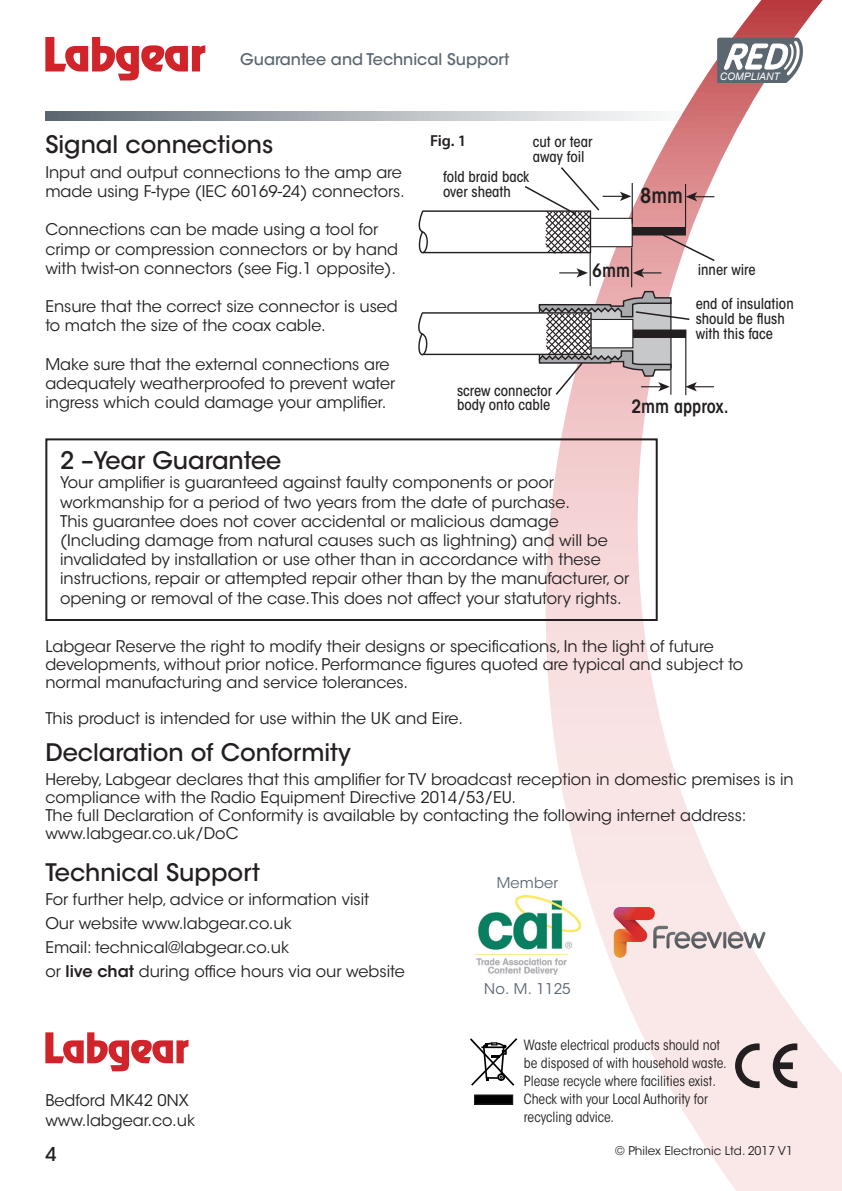
<style>
.page{position:relative;width:842px;height:1191px;background:#fff}
.page>*{position:absolute;margin:0;border:0;box-sizing:border-box;transform-origin:0 0}
.t1{font:500 24px "ITC Avant Garde Std";color:#231f20}
.t2{font:600 condensed 20.6px "ITC Avant Garde Std";color:#231f20}
.t3{font:500 19px "ITC Avant Garde Std";color:#231f20}
.t4{font:600 condensed 18.2px "ITC Avant Garde Std";color:#231f20}
.t5{font:16px/19.2px "ITC Avant Garde Std";color:#231f20}
.t6{font:500 16px "ITC Avant Garde Std";color:#5b6670}
.t7{font:600 16px "Myriad Pro";color:#231f20}
.t8{font:500 condensed 14.8px/14.8px "ITC Avant Garde Std";color:#231f20}
.t9{font:14.6px "ITC Avant Garde Std";letter-spacing:.01em;color:#5b6670}
.t10{font:condensed 14px/18px "ITC Avant Garde Std";color:#231f20}
.t11{font:12px "ITC Avant Garde Std";color:#231f20}
.t12{font:italic 10.4px "Arial";color:#fff}
.s1{font-weight:600}
</style>
<div class="page">
<svg style="left:546px;top:183px;width:296px;height:1008px"></svg>
<svg style="left:638px;top:0;width:204px;height:1072px"></svg>
<div style="left:45px;top:438px;width:613px;height:183px;border:2px solid #231f20"></div>
<svg style="left:470px;top:1038px;width:47px;height:48px"></svg>
<div style="left:475px;top:1095px;width:38px;height:9px;background:#000001"></div>
<div style="left:475px;top:1095px;width:38px;height:9px;border:1px solid #231f20"></div>
<svg style="left:735px;top:1043px;width:25px;height:45px"></svg>
<svg style="left:773px;top:1043px;width:24px;height:45px"></svg>
<svg style="left:45px;top:111px;width:797px;height:10px"></svg>
<svg style="left:717px;top:38px;width:86px;height:45px"></svg>
<img style="left:475px;top:895px;width:105px;height:79px">
<svg style="left:723px;top:931px;width:3px;height:17px"></svg>
<svg style="left:728px;top:931px;width:37px;height:17px"></svg>
<svg style="left:614px;top:907px;width:108px;height:50px;background:#e1b4b1"></svg>
<svg style="left:45px;top:1032px;width:143px;height:39px"></svg>
<svg style="left:45px;top:37px;width:160px;height:43px"></svg>
<div style="left:609px;top:228px;width:76px;height:7px;background:#231f20"></div>
<div style="left:609px;top:227px;width:77px;height:8px;border:1px solid #231f20"></div>
<div style="left:572px;top:218px;width:61px;height:29px;border:1px solid #231f20"></div>
<div style="left:422px;top:210px;width:169px;height:43px;background:#fff;border:1px solid #231f20"></div>
<svg style="left:418px;top:210px;width:14px;height:44px"></svg>
<hr style="left:590px;top:252px;width:1px;height:34px;background:#231f20">
<hr style="left:631px;top:248px;width:1px;height:39px;background:#231f20">
<hr style="left:632px;top:183px;width:1px;height:41px;background:#231f20">
<hr style="left:685px;top:184px;width:1px;height:44px;background:#231f20">
<svg style="left:686px;top:192px;width:28px;height:9px"></svg>
<svg style="left:633px;top:268px;width:28px;height:9px"></svg>
<svg style="left:559px;top:268px;width:29px;height:9px"></svg>
<div style="left:421px;top:312px;width:171px;height:43px;background:#fff;border:1px solid #231f20"></div>
<svg style="left:418px;top:312px;width:13px;height:44px"></svg>
<svg style="left:523px;top:167px;width:108px;height:88px"></svg>
<svg style="left:661px;top:233px;width:55px;height:29px"></svg>
<svg style="left:537px;top:290px;width:177px;height:106px"></svg>
<p class="t6" style="left:240px;top:49px;width:271px">Guarantee and Technical Support</p>
<p class="t12" style="left:720px;top:70px;width:62px">COMPLIANT</p>
<h1 class="t1" style="left:45px;top:129px;width:229px">Signal connections</h1>
<p class="t5" style="left:45px;top:162px;width:361px">Input and output connections to the amp are made using F-type (IEC 60169-24) connectors.</p>
<p class="t5" style="left:45px;top:220px;width:354px">Connections can be made using a tool for crimp or compression connectors or by hand with twist-on connectors (see Fig.1 opposite).</p>
<p class="t5" style="left:45px;top:297px;width:354px">Ensure that the correct size connector is used to match the size of the coax cable.</p>
<p class="t5" style="left:45px;top:354px;width:351px">Make sure that the external connections are adequately weatherproofed to prevent water ingress which could damage your amplifier.</p>
<p class="t7" style="left:430px;top:130px;width:38px">Fig. 1</p>
<p class="t8" style="left:533px;top:135px;width:61px">cut or tear away foil</p>
<p class="t8" style="left:443px;top:169px;width:88px">fold braid back over sheath</p>
<p class="t2" style="left:640px;top:183px;width:44px">8mm</p>
<p class="t4" style="left:592px;top:259px;width:40px">6mm</p>
<p class="t8" style="left:698px;top:262px;width:59px">inner wire</p>
<p class="t8" style="left:696px;top:296px;width:99px">end of insulation should be flush with this face</p>
<p class="t8" style="left:457px;top:383px;width:97px">screw connector body onto cable</p>
<p class="t4" style="left:631px;top:395px;width:99px">2mm approx.</p>
<h1 class="t1" style="left:60px;top:445px;width:223px">2 –Year Guarantee</h1>
<p class="t5" style="left:60px;top:473px;width:571px">Your amplifier is guaranteed against faulty components or poor workmanship for a period of two years from the date of purchase.<br>This guarantee does not cover accidental or malicious damage (Including damage from natural causes such as lightning) and will be invalidated by installation or use other than in accordance with these instructions, repair or attempted repair other than by the manufacturer, or opening or removal of the case. This does not affect your statutory rights.</p>
<p class="t5" style="left:45px;top:638px;width:699px;line-height:18px">Labgear Reserve the right to modify their designs or specifications, In the light of future developments, without prior notice. Performance figures quoted are typical and subject to normal manufacturing and service tolerances.</p>
<p class="t5" style="left:45px;top:709px;width:419px">This product is intended for use within the UK and Eire.</p>
<h1 class="t1" style="left:45px;top:737px;width:307px">Declaration of Conformity</h1>
<p class="t5" style="left:45px;top:770px;width:750px;line-height:18px">Hereby, Labgear declares that this amplifier for TV broadcast reception in domestic premises is in compliance with the Radio Equipment Directive 2014/53/EU.<br>The full Declaration of Conformity is available by contacting the following internet address: www.labgear.co.uk/DoC</p>
<h1 class="t1" style="left:45px;top:857px;width:216px">Technical Support</h1>
<p class="t5" style="left:45px;top:887px;width:361px;line-height:24px">For further help, advice or information visit<br>Our website www.labgear.co.uk<br>Email: technical@labgear.co.uk<br>or <span class="s1">live chat</span> during office hours via our website</p>
<p class="t5" style="left:45px;top:1091px;width:151px">Bedford MK42 0NX www.labgear.co.uk</p>
<p class="t3" style="left:45px;top:1142px;width:13px">4</p>
<p class="t9" style="left:497px;top:873px;width:63px">Member</p>
<p class="t9" style="left:484px;top:980px;width:88px">No. M. 1125</p>
<p class="t10" style="left:524px;top:1035px;width:204px">Waste electrical products should not be disposed of with household waste.<br>Please recycle where facilities exist.<br>Check with your Local Authority for recycling advice.</p>
<p class="t11" style="left:615px;top:1143px;width:179px">© Philex Electronic Ltd. 2017 V1</p>
</div>
